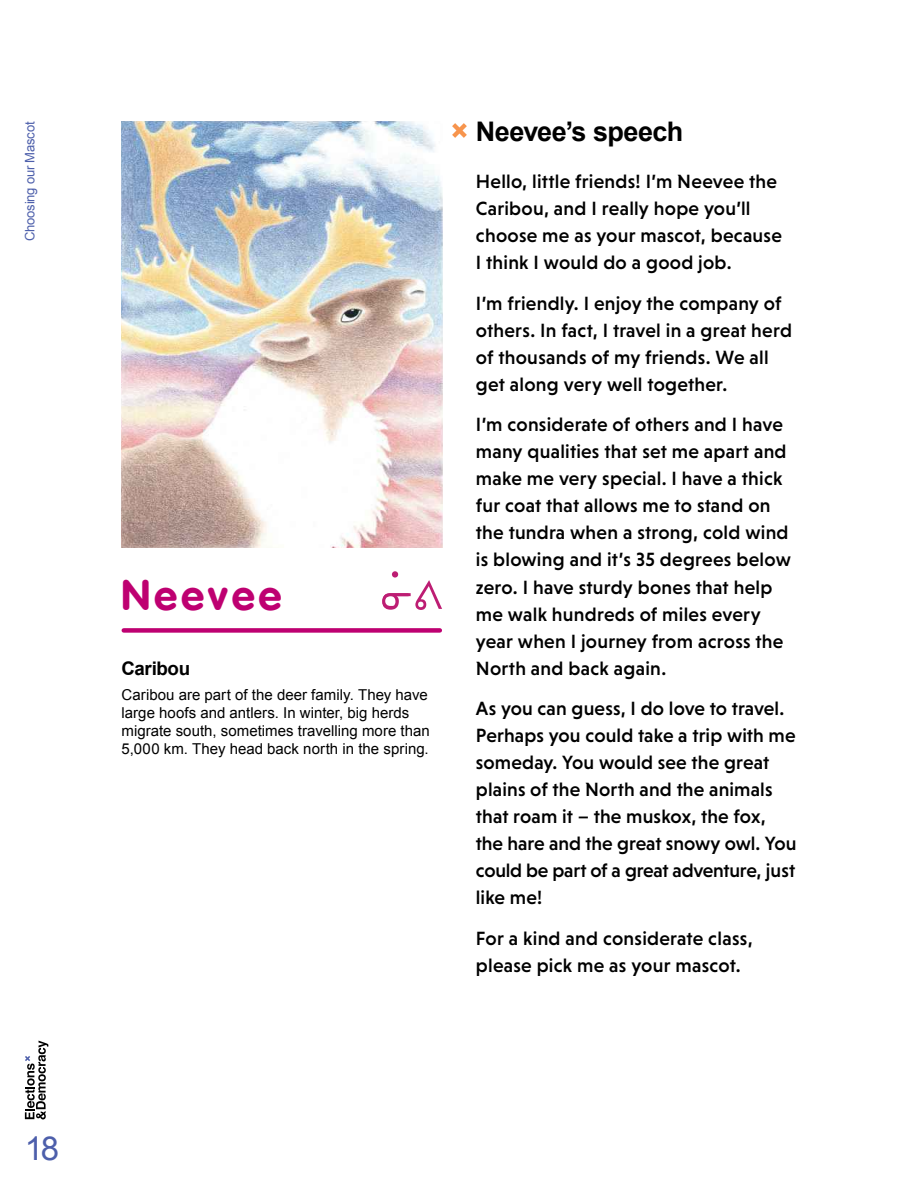
<style>
.page{position:relative;width:918px;height:1188px;background:#fff}
.page>*{position:absolute;margin:0;border:0;box-sizing:border-box;transform-origin:0 0}
.t1{font:42.15px "VAG Rounded Bold";letter-spacing:.1em;color:#be0071}
.t2{font:33px "Arial";color:#4d5fab}
.t3{font:700 27px "Arial";letter-spacing:-.02em;color:#000}
.t4{font:500 19.5px/27px "Niveau Grotesk";letter-spacing:.01em;color:#000}
.t5{font:700 18.75px "Arial";letter-spacing:-.02em;color:#000}
.t6{font:15px/18px "Arial";letter-spacing:.005em;color:#000}
.t7{font:13.05px "Arial";letter-spacing:-.015em;color:#4d5fab}
</style>
<div class="page">
<svg style="left:25px;top:1041px;width:23px;height:78px"></svg>
<svg style="left:452px;top:123px;width:15px;height:15px"></svg>
<img style="left:122px;top:122px;width:320px;height:425px">
<div style="left:124px;top:628px;width:316px;height:5px;background:#be0071"></div>
<svg style="left:382px;top:571px;width:60px;height:39px"></svg>
<p class="t7" style="left:21px;top:241px;width:121px;rotate:-90deg">Choosing our Mascot</p>
<h3 class="t3" style="left:476px;top:114px;width:209px">Neevee’s speech</h3>
<p class="t4" style="left:476px;top:168px;width:308px">Hello, little friends! I’m Neevee the<br>Caribou, and I really hope you’ll choose me as your mascot, because<br>I think I would do a good job.</p>
<p class="t4" style="left:476px;top:290px;width:318px">I’m friendly. I enjoy the company of others. In fact, I travel in a great herd of thousands of my friends. We all get along very well together.</p>
<p class="t4" style="left:476px;top:411px;width:316px">I’m considerate of others and I have many qualities that set me apart and make me very special. I have a thick fur coat that allows me to stand on the tundra when a strong, cold wind is blowing and it’s 35 degrees below zero. I have sturdy bones that help me walk hundreds of miles every year when I journey from across the<br>North and back again.</p>
<p class="t4" style="left:476px;top:695px;width:322px">As you can guess, I do love to travel.<br>Perhaps you could take a trip with me someday. You would see the great plains of the North and the animals that roam it – the muskox, the fox, the hare and the great snowy owl. You could be part of a great adventure, just like me!</p>
<p class="t4" style="left:476px;top:924px;width:278px">For a kind and considerate class, please pick me as your mascot.</p>
<h1 class="t1" style="left:122px;top:570px;width:162px">Neevee</h1>
<p class="t5" style="left:122px;top:656px;width:70px">Caribou</p>
<p class="t6" style="left:122px;top:685px;width:310px">Caribou are part of the deer family. They have large hoofs and antlers. In winter, big herds migrate south, sometimes travelling more than 5,000 km. They head back north in the spring.</p>
<h2 class="t2" style="left:25px;top:1127px;width:36px">18</h2>
</div>
